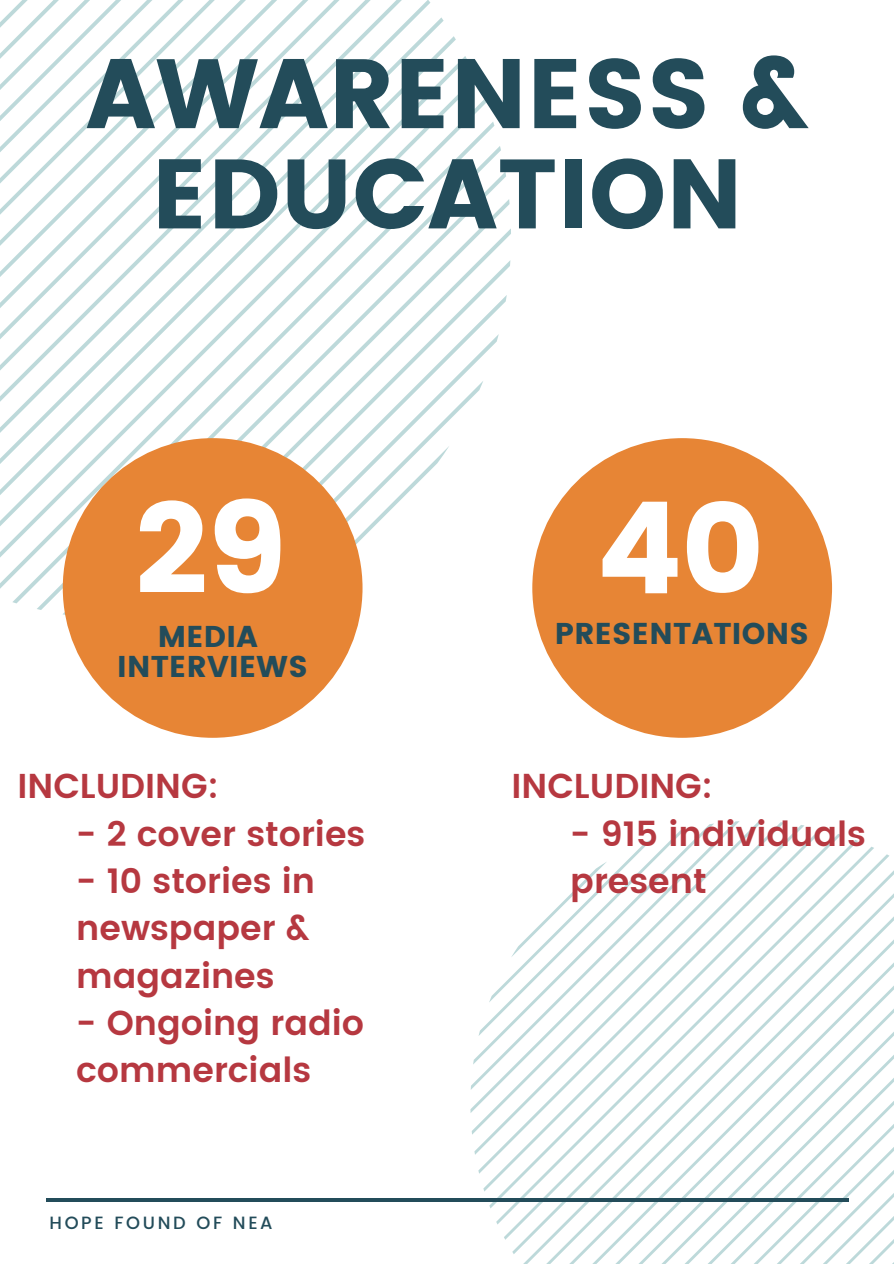
<style>
.page{position:relative;width:894px;height:1264px;background:#fff}
.page>*{position:absolute;margin:0;border:0;box-sizing:border-box;transform-origin:0 0}
.t1{font:127.2px "Poppins";color:#fff}
.t2{font:98.25px/100.2px "Poppins";color:#234c5a;text-align:center}
.t3{font:600 34.5px/47.2px "Poppins";color:#b63840}
.t4{font:30px "Poppins";letter-spacing:.01em;color:#234c5a}
.t5{font:500 17.7px "Poppins";letter-spacing:.15em;color:#234c5a}
</style>
<div class="page">
<svg style="left:5px;top:0;width:425px;height:17px"></svg>
<svg style="left:0;top:17px;width:443px;height:19px"></svg>
<svg style="left:0;top:36px;width:456px;height:20px"></svg>
<svg style="left:0;top:56px;width:467px;height:21px"></svg>
<svg style="left:0;top:77px;width:477px;height:21px"></svg>
<svg style="left:0;top:98px;width:486px;height:491px"></svg>
<svg style="left:12px;top:121px;width:482px;height:482px"></svg>
<svg style="left:37px;top:146px;width:464px;height:464px"></svg>
<svg style="left:62px;top:172px;width:444px;height:443px"></svg>
<svg style="left:90px;top:199px;width:419px;height:302px"></svg>
<svg style="left:119px;top:228px;width:392px;height:392px"></svg>
<svg style="left:151px;top:260px;width:359px;height:359px"></svg>
<svg style="left:186px;top:295px;width:320px;height:320px"></svg>
<svg style="left:225px;top:334px;width:273px;height:273px"></svg>
<svg style="left:271px;top:380px;width:212px;height:212px"></svg>
<svg style="left:489px;top:839px;width:368px;height:369px"></svg>
<svg style="left:496px;top:846px;width:378px;height:378px"></svg>
<svg style="left:503px;top:854px;width:386px;height:385px"></svg>
<svg style="left:512px;top:862px;width:377px;height:392px"></svg>
<svg style="left:521px;top:871px;width:372px;height:392px"></svg>
<svg style="left:531px;top:881px;width:362px;height:382px"></svg>
<svg style="left:541px;top:892px;width:352px;height:371px"></svg>
<svg style="left:552px;top:903px;width:341px;height:360px"></svg>
<svg style="left:564px;top:915px;width:329px;height:348px"></svg>
<svg style="left:577px;top:927px;width:316px;height:336px"></svg>
<svg style="left:590px;top:940px;width:303px;height:323px"></svg>
<svg style="left:604px;top:954px;width:289px;height:309px"></svg>
<svg style="left:618px;top:969px;width:275px;height:294px"></svg>
<svg style="left:634px;top:984px;width:259px;height:279px"></svg>
<svg style="left:650px;top:1000px;width:243px;height:263px"></svg>
<svg style="left:667px;top:1017px;width:226px;height:246px"></svg>
<svg style="left:685px;top:1035px;width:208px;height:228px"></svg>
<svg style="left:704px;top:1054px;width:189px;height:209px"></svg>
<hr style="left:46px;top:1198px;width:802px;height:3px;background:#234c5a">
<div style="left:63px;top:438px;width:299px;height:299px;background:#e78535;border-radius:50%"></div>
<div style="left:532px;top:438px;width:299px;height:299px;background:#e78535;border-radius:50%"></div>
<p class="t2" style="left:86px;top:44px;width:724px">AWARENESS &amp;<br>EDUCATION</p>
<p class="t1" style="left:135px;top:475px;width:154px">29</p>
<p class="t4" style="left:158px;top:619px;width:101px">MEDIA</p>
<p class="t4" style="left:117px;top:649px;width:192px">INTERVIEWS</p>
<p class="t3" style="left:17px;top:762px;width:202px">INCLUDING:</p>
<p class="t3" style="left:76px;top:810px;width:290px">- 2 cover stories</p>
<p class="t3" style="left:76px;top:857px;width:240px">- 10 stories in newspaper &amp; magazines</p>
<p class="t3" style="left:76px;top:999px;width:289px">- Ongoing radio commercials</p>
<p class="t5" style="left:50px;top:1212px;width:224px">HOPE FOUND OF NEA</p>
<p class="t1" style="left:596px;top:475px;width:169px">40</p>
<p class="t4" style="left:554px;top:615px;width:255px">PRESENTATIONS</p>
<p class="t3" style="left:511px;top:762px;width:202px">INCLUDING:</p>
<p class="t3" style="left:570px;top:810px;width:297px">- 915 individuals present</p>
</div>
